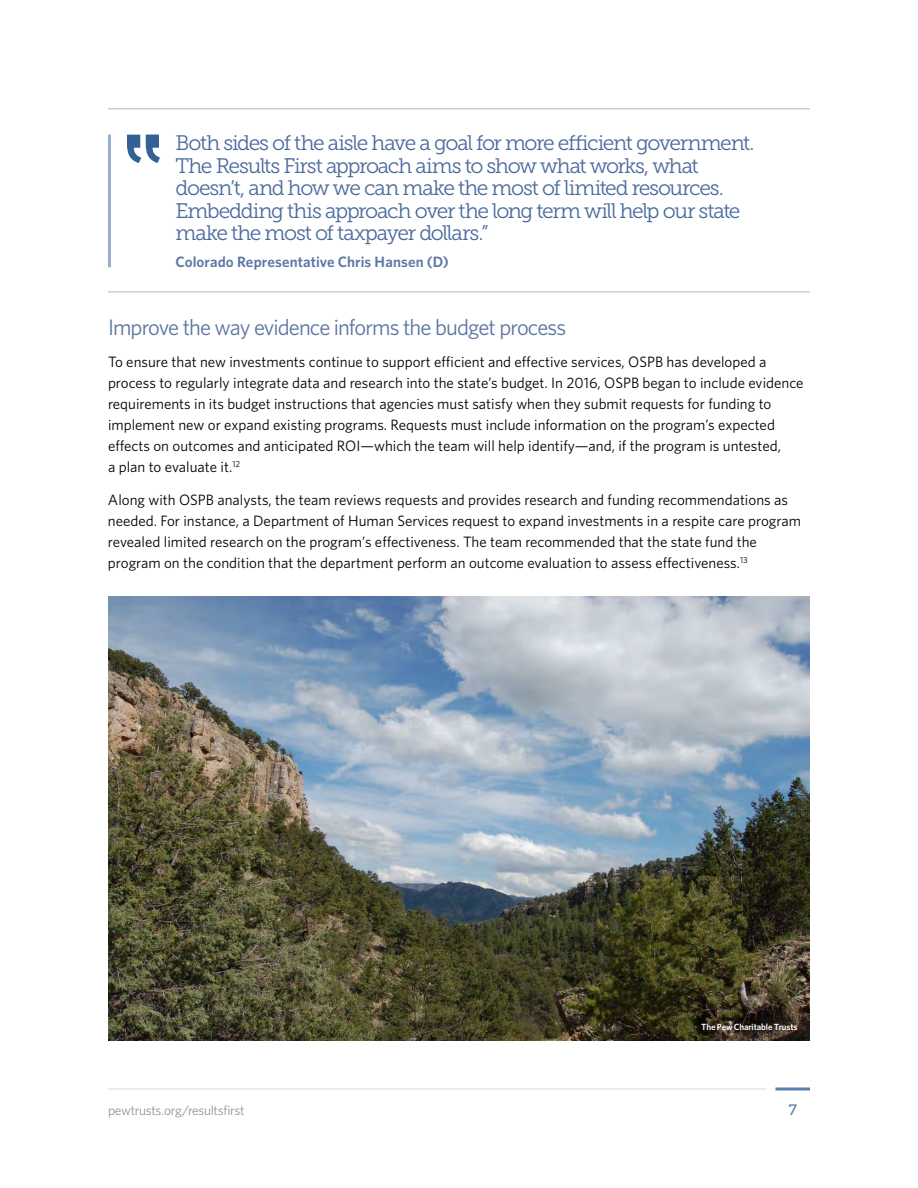
<style>
.page{position:relative;width:918px;height:1188px;background:#fff}
.page>*{position:absolute;margin:0;border:0;box-sizing:border-box;transform-origin:0 0}
.t1{font:22.5px "Whitney";letter-spacing:-.045em;color:#5c75a3}
.t2{font:21px/22.5px "Museo Slab 300";letter-spacing:-.06em;color:#496a9c}
.t3{font:15px/21px "Whitney";color:#000}
.t4{font:600 15px "Whitney";letter-spacing:.005em;color:#5c75a3}
.t5{font:15px "Museo Slab 500";color:#5c75a3}
.t6{font:13.5px "Whitney";letter-spacing:-.025em;color:#939598}
.t7{font:600 9px "Whitney";letter-spacing:-.01em;color:#fff}
</style>
<div class="page">
<hr style="left:108px;top:1088px;width:659px;height:2px;background:#336195">
<hr style="left:776px;top:1088px;width:34px;height:2px;background:#336195">
<hr style="left:108px;top:135px;width:3px;height:132px;background:#336195">
<svg style="left:127px;top:135px;width:33px;height:28px"></svg>
<hr style="left:108px;top:291px;width:702px;height:2px;background:#919dbe">
<hr style="left:108px;top:108px;width:702px;height:2px;background:#919dbe">
<img style="left:108px;top:597px;width:702px;height:444px">
<p class="t2" style="left:176px;top:132px;width:580px">Both sides of the aisle have a goal for more efficient government.<br>The Results First approach aims to show what works, what doesn’t, and how we can make the most of limited resources.<br>Embedding this approach over the long term will help our state make the most of taxpayer dollars.”</p>
<p class="t4" style="left:176px;top:252px;width:275px">Colorado Representative Chris Hansen (D)</p>
<h1 class="t1" style="left:108px;top:312px;width:460px">Improve the way evidence informs the budget process</h1>
<p class="t3" style="left:108px;top:351px;width:697px">To ensure that new investments continue to support efficient and effective services, OSPB has developed a process to regularly integrate data and research into the state’s budget. In 2016, OSPB began to include evidence requirements in its budget instructions that agencies must satisfy when they submit requests for funding to implement new or expand existing programs. Requests must include information on the program’s expected effects on outcomes and anticipated ROI—which the team will help identify—and, if the program is untested,<br>a plan to evaluate it.<sup>12</sup></p>
<p class="t3" style="left:108px;top:489px;width:694px">Along with OSPB analysts, the team reviews requests and provides research and funding recommendations as needed. For instance, a Department of Human Services request to expand investments in a respite care program revealed limited research on the program’s effectiveness. The team recommended that the state fund the program on the condition that the department perform an outcome evaluation to assess effectiveness.<sup>13</sup></p>
<p class="t7" style="left:701px;top:1021px;width:98px">The Pew Charitable Trusts</p>
<p class="t6" style="left:108px;top:1101px;width:138px">pewtrusts.org/resultsfirst</p>
<p class="t5" style="left:789px;top:1101px;width:10px">7</p>
</div>
